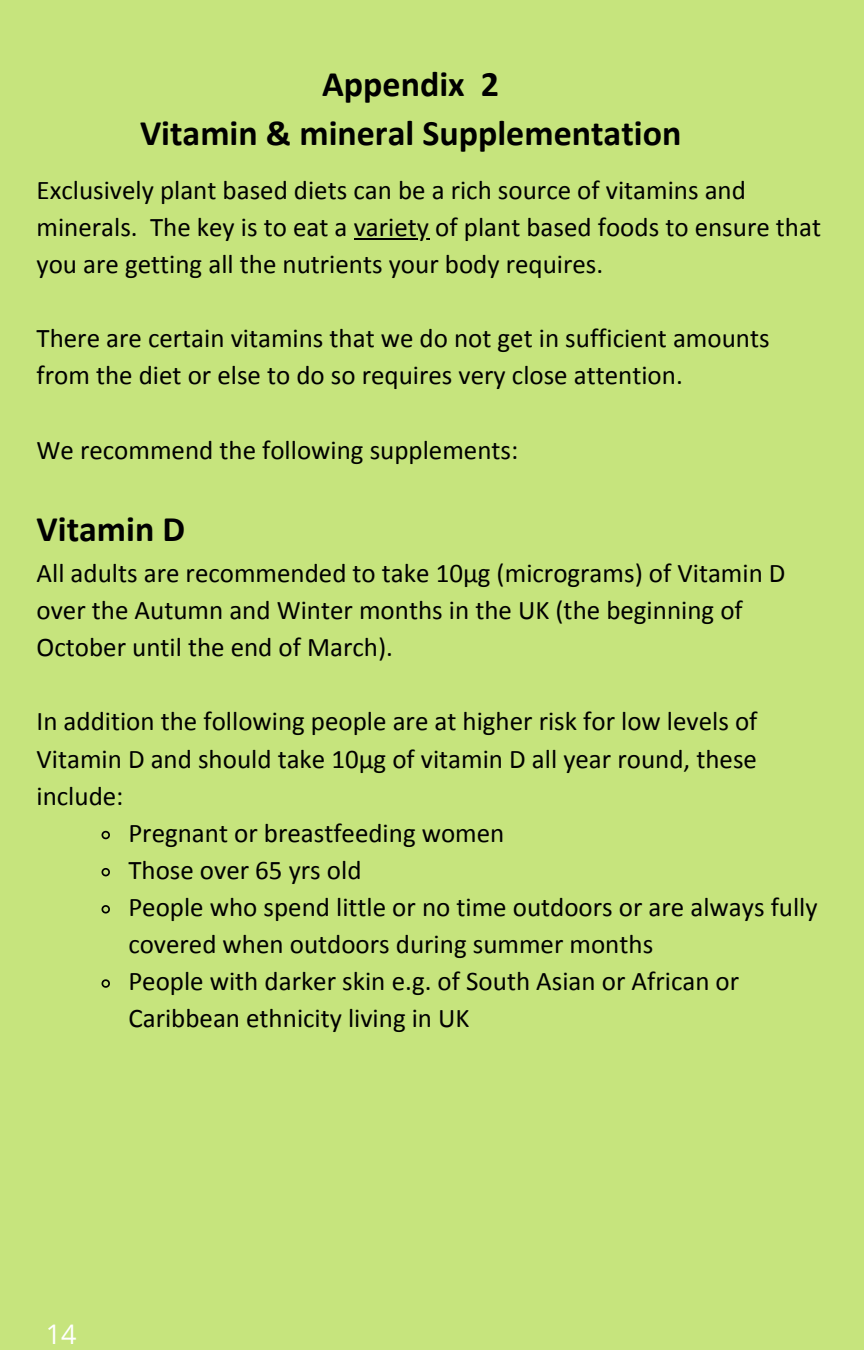
<style>
.page{position:relative;width:864px;height:1350px;background:#c6e47d}
.page>*{position:absolute;margin:0;border:0;box-sizing:border-box;transform-origin:0 0}
.t1{font:700 36px "Calibri";color:#000}
.t2{font:27px/37.1px "Calibri";color:#000}
.t3{font:27px "Open Sans";color:#fff}
</style>
<div class="page">
<svg style="left:101px;top:830px;width:9px;height:10px"></svg>
<svg style="left:101px;top:868px;width:9px;height:9px"></svg>
<svg style="left:101px;top:905px;width:9px;height:9px"></svg>
<svg style="left:101px;top:979px;width:9px;height:9px"></svg>
<hr style="left:354px;top:238px;width:75px;height:1px;background:#000">
<p class="t1" style="left:322px;top:69px;width:179px">Appendix 2</p>
<p class="t1" style="left:140px;top:118px;width:543px">Vitamin &amp; mineral Supplementation</p>
<p class="t2" style="left:37px;top:174px;width:786px">Exclusively plant based diets can be a rich source of vitamins and minerals. The key is to eat a variety of plant based foods to ensure that you are getting all the nutrients your body requires.</p>
<p class="t2" style="left:37px;top:322px;width:735px">There are certain vitamins that we do not get in sufficient amounts from the diet or else to do so requires very close attention.</p>
<p class="t2" style="left:37px;top:433px;width:483px">We recommend the following supplements:</p>
<p class="t1" style="left:37px;top:514px;width:150px">Vitamin D</p>
<p class="t2" style="left:37px;top:557px;width:751px">All adults are recommended to take 10μg (micrograms) of Vitamin D over the Autumn and Winter months in the UK (the beginning of<br>October until the end of March).</p>
<p class="t2" style="left:37px;top:705px;width:722px;text-align:justify">In addition the following people are at higher risk for low levels of Vitamin D and should take 10μg of vitamin D all year round, these include:</p>
<p class="t2" style="left:128px;top:816px;width:378px">Pregnant or breastfeeding women</p>
<p class="t2" style="left:128px;top:854px;width:235px">Those over 65 yrs old</p>
<p class="t2" style="left:128px;top:891px;width:691px">People who spend little or no time outdoors or are always fully covered when outdoors during summer months</p>
<p class="t2" style="left:128px;top:965px;width:612px">People with darker skin e.g. of South Asian or African or<br>Caribbean ethnicity living in UK</p>
<p class="t3" style="left:46px;top:1315px;width:32px">14</p>
</div>
